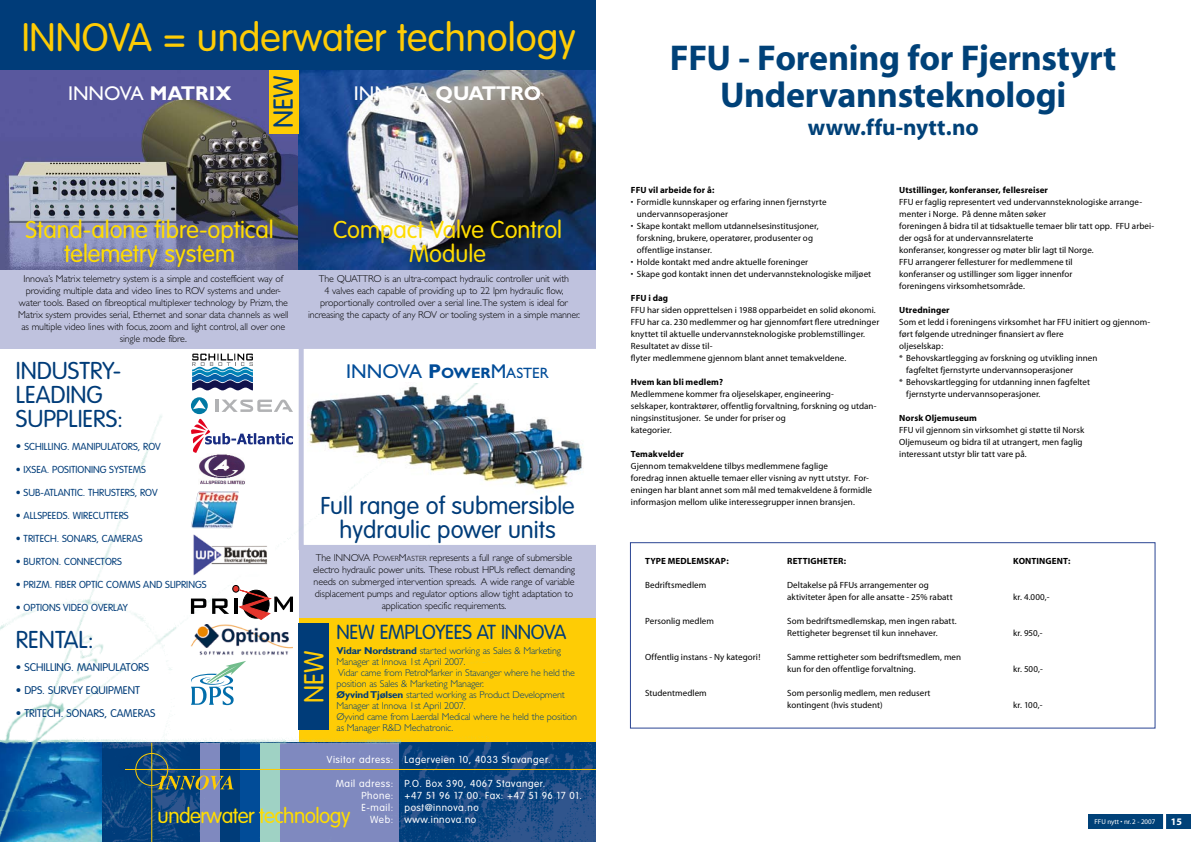
<style>
.page{position:relative;width:1191px;height:842px;background:#fff}
.page>*{position:absolute;margin:0;border:0;box-sizing:border-box;transform-origin:0 0}
.t1{font:300 39px "VAG Rounded";color:#fecc05}
.t2{font:700 36px/37px "Myriad";letter-spacing:-.01em;color:#004178;text-align:center}
.t3{font:300 27px "VAG Rounded";color:#003c79}
.t4{font:300 27px "VAG Rounded";color:#fecc05}
.t5{font:300 24px/24px "VAG Rounded";color:#003c79;text-align:center}
.t6{font:300 24px/24px "VAG Rounded";color:#ffdc00;text-align:center}
.t7{font:700 23px "Myriad";letter-spacing:.015em;color:#004178}
.t8{font:300 21px "VAG Rounded";letter-spacing:-.025em;color:#ffdc00}
.t9{font:300 20px "VAG Rounded";letter-spacing:-.015em;color:#003c79}
.t10{font:20px "Gill Sans";color:#014c98}
.t11{font:700 20px "Gill Sans";letter-spacing:-.01em;color:#fff}
.t12{font:20px "Gill Sans";color:#fff}
.t13{font:300 11px "VAG Rounded";color:#003c79}
.t14{font:300 10px/12px "Gill Sans";letter-spacing:-.015em;color:#000;text-align:center}
.t15{font:300 10px/11px "Gill Sans";letter-spacing:-.015em;color:#003c79}
.t16{font:300 10px "VAG Rounded";color:#003c79}
.t17{font:300 10px "VAG Rounded";letter-spacing:.055em;color:#fff}
.t18{font:700 10px "Myriad";color:#fff}
.t19{font:9px/12px "Myriad";letter-spacing:.01em;color:#000}
.t20{font:700 9px "Myriad";letter-spacing:.01em;color:#000}
.t21{font:7px "Myriad";color:#fff}
.s1{font-weight:700}
.s2{font-weight:400}
.s3{font-size:11px}
.s4{font-weight:700;font-size:15px}
.s5{font-size:15px}
.s6{font-size:7.5px}
</style>
<div class="page">
<div style="left:1088px;top:814px;width:103px;height:15px;background:#004178"></div>
<hr style="left:1163px;top:814px;width:3px;height:23px;background:#fff">
<img style="left:0;top:0;width:595px;height:842px">
<div style="left:630px;top:542px;width:525px;height:187px;border:1px solid #2b4593"></div>
<h1 class="t1" style="left:22px;top:15px;width:555px">INNOVA = underwater technology</h1>
<h3 class="t12" style="left:68px;top:81px;width:165px">INNOVA <span class="s1">MATRIX</span></h3>
<h3 class="t3" style="left:268px;top:128px;width:54px;rotate:-90deg">NEW</h3>
<h3 class="t11" style="left:354px;top:81px;width:189px"><span class="s2">INNOVA</span> QUATTRO</h3>
<h3 class="t6" style="left:26px;top:218px;width:250px">Stand-alone fibre-optical telemetry system</h3>
<p class="t14" style="left:18px;top:273px;width:272px">Innova’s Matrix telemetry system is a simple and costefficient way of providing multiple data and video lines to ROV systems and under&shy;water tools. Based on fibreoptical multiplexer technology by Prizm, the Matrix system provides serial, Ethernet and sonar data channels as well as multiple video lines with focus, zoom and light control, all over one single mode fibre.</p>
<h3 class="t5" style="left:16px;top:359px;width:109px;text-align:left">INDUSTRY-<br>LEADING<br>SUPPLIERS:</h3>
<p class="t16" style="left:16px;top:440px;width:146px"><span class="s3">•</span> SCHILLING. MANIPULATORS, ROV</p>
<p class="t16" style="left:16px;top:463px;width:132px">• IXSEA. POSITIONING SYSTEMS</p>
<p class="t16" style="left:16px;top:486px;width:143px">• SUB-ATLANTIC. THRUSTERS, ROV</p>
<p class="t16" style="left:16px;top:509px;width:114px">• ALLSPEEDS. WIRECUTTERS</p>
<p class="t16" style="left:16px;top:532px;width:128px">• TRITECH. SONARS, CAMERAS</p>
<p class="t16" style="left:16px;top:555px;width:108px">• BURTON. CONNECTORS</p>
<p class="t16" style="left:16px;top:578px;width:192px">• PRIZM. FIBER OPTIC COMMS AND SLIPRINGS</p>
<p class="t16" style="left:16px;top:601px;width:114px">• OPTIONS VIDEO OVERLAY</p>
<h3 class="t5" style="left:16px;top:628px;width:80px">RENTAL:</h3>
<p class="t13" style="left:16px;top:660px;width:135px">• SCHILLING. MANIPULATORS</p>
<p class="t13" style="left:16px;top:683px;width:126px">• DPS. SURVEY EQUIPMENT</p>
<p class="t13" style="left:16px;top:706px;width:141px">• TRITECH. SONARS, CAMERAS</p>
<h3 class="t6" style="left:333px;top:218px;width:231px">Compact Valve Control<br>Module</h3>
<p class="t14" style="left:308px;top:273px;width:273px">The QUATTRO is an ultra-compact hydraulic controller unit with<br>4 valves each capable of providing up to 22 lpm hydraulic flow, proportionally controlled over a serial line.The system is ideal for increasing the capacty of any ROV or tooling system in a simple manner.</p>
<h3 class="t10" style="left:346px;top:360px;width:204px">INNOVA <span class="s1">P</span><span class="s4">OWER</span>M<span class="s5">ASTER</span></h3>
<h3 class="t5" style="left:320px;top:494px;width:256px">Full range of submersible hydraulic power units</h3>
<p class="t14" style="left:313px;top:551px;width:264px">The INNOVA P<span class="s6">OWER</span>M<span class="s6">ASTER</span> represents a full range of submersible electro hydraulic power units. These robust HPUs reflect demanding needs on submerged intervention spreads. A wide range of variable displacement pumps and regulator options allow tight adaptation to application specific requirements.</p>
<h3 class="t4" style="left:299px;top:703px;width:54px;rotate:-90deg">NEW</h3>
<h3 class="t9" style="left:336px;top:620px;width:231px">NEW EMPLOYEES AT INNOVA</h3>
<p class="t15" style="left:336px;top:645px;width:242px"><span class="s1">Vidar Nordstrand</span> started working as Sales &amp; Marketing Manager at Innova 1st April 2007.<br>Vidar came from PetroMarker in Stavanger where he held the position as Sales &amp; Marketing Manager.<br><span class="s1">Øyvind Tjølsen</span> started working as Product Development Manager at Innova 1st April 2007.<br>Øyvind came from Laerdal Medical where he held the position as Manager R&amp;D Mechatronic.</p>
<p class="t17" style="left:327px;top:754px;width:225px">Visitor adress: Lagerveien 10, 4033 Stavanger.</p>
<p class="t17" style="left:336px;top:778px;width:211px">Mail adress: P.O. Box 390, 4067 Stavanger.</p>
<p class="t17" style="left:361px;top:790px;width:222px">Phone: +47 51 96 17 00. Fax: +47 51 96 17 01.</p>
<p class="t17" style="left:361px;top:802px;width:119px">E-mail: post@innova.no</p>
<p class="t17" style="left:370px;top:814px;width:108px">Web: www.innova.no</p>
<h3 class="t8" style="left:158px;top:804px;width:194px">underwater technology</h3>
<h2 class="t2" style="left:670px;top:40px;width:448px">FFU - Forening for Fjernstyrt<br>Undervannsteknologi</h2>
<h3 class="t7" style="left:807px;top:115px;width:172px">www.ffu-nytt.no</h3>
<p class="t20" style="left:631px;top:185px;width:85px">FFU vil arbeide for å:</p>
<p class="t19" style="left:637px;top:196px;width:191px;text-indent:-6px">• Formidle kunnskaper og erfaring innen fjernstyrte undervannsoperasjoner</p>
<p class="t19" style="left:637px;top:220px;width:183px;text-indent:-6px">• Skape kontakt mellom utdannelsesinstitusjoner, forskning, brukere, operatører, produsenter og offentlige instanser.</p>
<p class="t19" style="left:631px;top:256px;width:179px">• Holde kontakt med andre aktuelle foreninger</p>
<p class="t19" style="left:631px;top:268px;width:242px">• Skape god kontakt innen det undervannsteknologiske miljøet</p>
<p class="t20" style="left:631px;top:293px;width:39px">FFU i dag</p>
<p class="t19" style="left:631px;top:304px;width:250px">FFU har siden opprettelsen i 1988 opparbeidet en solid økonomi.<br>FFU har ca. 230 medlemmer og har gjennomført flere utredninger knyttet til aktuelle undervannsteknologiske problemstillinger.<br>Resultatet av disse til-<br>flyter medlemmene gjennom blant annet temakveldene.</p>
<p class="t20" style="left:631px;top:377px;width:94px">Hvem kan bli medlem?</p>
<p class="t19" style="left:631px;top:388px;width:247px">Medlemmene kommer fra oljeselskaper, engineering-<br>selskaper, kontraktører, offentlig forvaltning, forskning og utdan&shy;ningsinstitusjoner. Se under for priser og<br>kategorier.</p>
<p class="t20" style="left:631px;top:449px;width:55px">Temakvelder</p>
<p class="t19" style="left:631px;top:460px;width:243px">Gjennom temakveldene tilbys medlemmene faglige<br>foredrag innen aktuelle temaer eller visning av nytt utstyr. For&shy;eningen har blant annet som mål med temakveldene å formidle informasjon mellom ulike interessegrupper innen bransjen.</p>
<p class="t20" style="left:899px;top:185px;width:150px">Utstillinger, konferanser, fellesreiser</p>
<p class="t19" style="left:899px;top:196px;width:256px">FFU er faglig representert ved undervannsteknologiske arrange&shy;menter i Norge. På denne måten søker<br>foreningen å bidra til at tidsaktuelle temaer blir tatt opp. FFU arbei&shy;der også for at undervannsrelaterte<br>konferanser, kongresser og møter blir lagt til Norge.<br>FFU arrangerer fellesturer for medlemmene til<br>konferanser og ustillinger som ligger innenfor<br>foreningens virksomhetsområde.</p>
<p class="t20" style="left:899px;top:305px;width:52px">Utredninger</p>
<p class="t19" style="left:899px;top:316px;width:252px">Som et ledd i foreningens virksomhet har FFU initiert og gjennom-</p>
<p class="t19" style="left:899px;top:328px;width:166px">ført følgende utredninger finansiert av flere</p>
<p class="t19" style="left:899px;top:340px;width:46px">oljeselskap:</p>
<p class="t19" style="left:899px;top:352px;width:200px">* Behovskartlegging av forskning og utvikling innen</p>
<p class="t19" style="left:906px;top:364px;width:168px">fagfeltet fjernstyrte undervannsoperasjoner</p>
<p class="t19" style="left:899px;top:376px;width:192px">* Behovskartlegging for utdanning innen fagfeltet</p>
<p class="t19" style="left:906px;top:388px;width:136px">fjernstyrte undervannsoperasjoner.</p>
<p class="t20" style="left:899px;top:413px;width:79px">Norsk Oljemuseum</p>
<p class="t19" style="left:899px;top:424px;width:187px">FFU vil gjennom sin virksomhet gi støtte til Norsk<br>Oljemuseum og bidra til at utrangert, men faglig interessant utstyr blir tatt vare på.</p>
<p class="t20" style="left:645px;top:556px;width:85px">TYPE MEDLEMSKAP:</p>
<p class="t20" style="left:787px;top:556px;width:61px">RETTIGHETER:</p>
<p class="t20" style="left:1013px;top:556px;width:59px">KONTINGENT:</p>
<p class="t19" style="left:645px;top:579px;width:63px">Bedriftsmedlem</p>
<p class="t19" style="left:787px;top:579px;width:167px">Deltakelse på FFUs arrangementer og aktiviteter åpen for alle ansatte - 25% rabatt</p>
<p class="t19" style="left:1013px;top:591px;width:38px">kr. 4.000,-</p>
<p class="t19" style="left:645px;top:615px;width:70px">Personlig medlem</p>
<p class="t19" style="left:787px;top:615px;width:171px">Som bedriftsmedlemskap, men ingen rabatt.<br>Rettigheter begrenset til kun innehaver.</p>
<p class="t19" style="left:645px;top:651px;width:117px">Offentlig instans - Ny kategori!</p>
<p class="t19" style="left:787px;top:651px;width:175px">Samme rettigheter som bedriftsmedlem, men kun for den offentlige forvaltning.</p>
<p class="t19" style="left:1013px;top:627px;width:31px">kr. 950,-</p>
<p class="t19" style="left:1013px;top:663px;width:31px">kr. 500,-</p>
<p class="t19" style="left:645px;top:687px;width:63px">Studentmedlem</p>
<p class="t19" style="left:787px;top:687px;width:145px">Som personlig medlem, men redusert kontingent (hvis student)</p>
<p class="t19" style="left:1013px;top:699px;width:31px">kr. 100,-</p>
<p class="t21" style="left:1094px;top:818px;width:62px">FFU nytt • nr. 2 - 2007</p>
<p class="t18" style="left:1170px;top:817px;width:6px">15</p>
</div>
